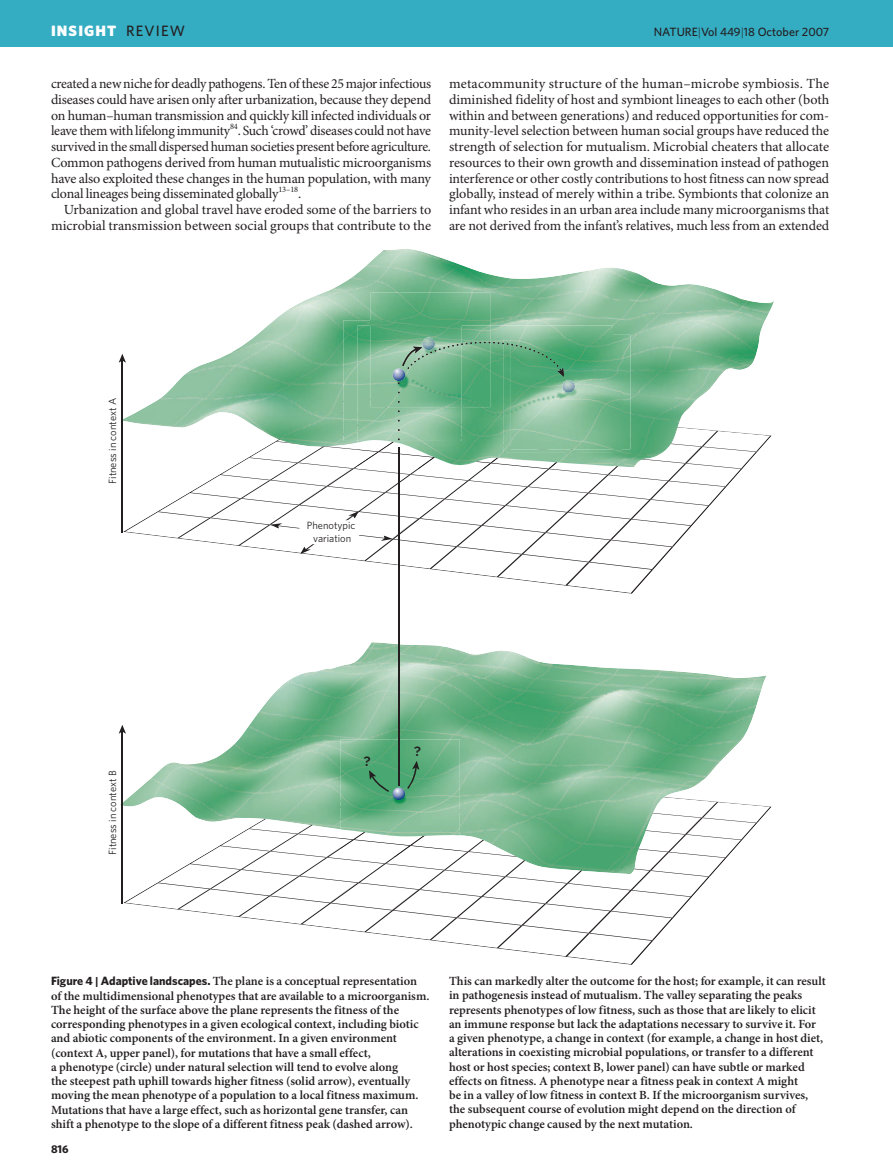
<style>
.page{position:relative;width:893px;height:1174px;background:#fff}
.page>*{position:absolute;margin:0;border:0;box-sizing:border-box;transform-origin:0 0}
.t1{font:900 15px "Whitney";letter-spacing:.075em;color:#fff}
.t2{font:13.95px/15.8px "Minion Pro";letter-spacing:-.005em;color:#231f20;text-align:justify}
.t3{font:600 13.5px "Whitney";color:#231f20}
.t4{font:600 12.45px/14.2px "Minion Pro";color:#231f20}
.t5{font:500 12px "Whitney";color:#231f20}
.t6{font:700 11.25px "Whitney";color:#231f20}
.t7{font:10.5px/12.6px "Whitney";color:#231f20;text-align:center}
.s1{font-weight:500;color:#231f20}
.s2{font-weight:300}
.s3{font-family:"Whitney";font-weight:700;font-size:12px}
.s4{font-family:"Whitney";font-weight:700;font-size:11.25px}
</style>
<div class="page">
<img style="left:292px;top:249px;width:106px;height:88px">
<img style="left:398px;top:249px;width:376px;height:69px">
<img style="left:255px;top:307px;width:37px;height:30px">
<img style="left:490px;top:307px;width:276px;height:30px">
<img style="left:232px;top:642px;width:158px;height:118px">
<img style="left:390px;top:643px;width:377px;height:117px">
<img style="left:120px;top:735px;width:112px;height:97px">
<img style="left:460px;top:750px;width:245px;height:10px">
<img style="left:343px;top:320px;width:28px;height:17px">
<img style="left:340px;top:739px;width:120px;height:21px">
<img style="left:371px;top:293px;width:119px;height:32px">
<img style="left:371px;top:320px;width:91px;height:5px">
<img style="left:613px;top:335px;width:17px;height:2px">
<hr style="left:398px;top:447px;width:2px;height:338px;background:#231f20">
<img style="left:462px;top:325px;width:151px;height:12px">
<img style="left:358px;top:325px;width:104px;height:12px">
<img style="left:511px;top:335px;width:102px;height:2px">
<hr style="left:122px;top:731px;width:1px;height:172px;background:#231f20">
<svg style="left:119px;top:725px;width:7px;height:8px"></svg>
<svg style="left:123px;top:760px;width:649px;height:205px"></svg>
<svg style="left:119px;top:337px;width:653px;height:257px"></svg>
<div style="left:0;top:0;width:893px;height:47px;background:#34acc2"></div>
<p class="t1" style="left:51px;top:25px;width:135px">INSIGHT <span class="s1">REVIEW</span></p>
<p class="t5" style="left:654px;top:27px;width:177px">NATURE<span class="s2">|</span>Vol 449<span class="s2">|</span>18 October 2007</p>
<p class="t2" style="left:51px;top:77px;width:382px">created a new niche for deadly pathogens. Ten of these 25 major infectious diseases could have arisen only after urbanization, because they depend on human–human transmission and quickly kill infected individuals or leave them with lifelong immunity<sup>84</sup>. Such ‘crowd’ diseases could not have survived in the small dispersed human societies present before agriculture.<br>Common pathogens derived from human mutualistic microorganisms have also exploited these changes in the human population, with many clonal lineages being disseminated globally<sup>13–18</sup>.</p>
<p class="t2" style="left:51px;top:203px;width:382px;text-align:right">Urbanization and global travel have eroded some of the barriers to microbial transmission between social groups that contribute to the</p>
<p class="t2" style="left:449px;top:77px;width:382px">metacommunity structure of the human–microbe symbiosis. The diminished fidelity of host and symbiont lineages to each other (both within and between generations) and reduced opportunities for com&shy;munity-level selection between human social groups have reduced the strength of selection for mutualism. Microbial cheaters that allocate resources to their own growth and dissemination instead of pathogen interference or other costly contributions to host fitness can now spread globally, instead of merely within a tribe. Symbionts that colonize an infant who resides in an urban area include many microorganisms that are not derived from the infant’s relatives, much less from an extended</p>
<p class="t7" style="left:107px;top:484px;width:87px;rotate:-90deg">Fitness in context A</p>
<p class="t7" style="left:307px;top:520px;width:50px">Phenotypic variation</p>
<p class="t7" style="left:107px;top:854px;width:86px;rotate:-90deg">Fitness in context B</p>
<p class="t3" style="left:364px;top:756px;width:8px">?</p>
<p class="t3" style="left:414px;top:746px;width:8px">?</p>
<p class="t4" style="left:51px;top:975px;width:380px"><span class="s3">Figure 4</span> <span class="s4">|</span> <span class="s3">Adaptive landscapes.</span> The plane is a conceptual representation of the multidimensional phenotypes that are available to a microorganism.<br>The height of the surface above the plane represents the fitness of the corresponding phenotypes in a given ecological context, including biotic and abiotic components of the environment. In a given environment (context A, upper panel), for mutations that have a small effect,<br>a phenotype (circle) under natural selection will tend to evolve along<br>the steepest path uphill towards higher fitness (solid arrow), eventually moving the mean phenotype of a population to a local fitness maximum.<br>Mutations that have a large effect, such as horizontal gene transfer, can shift a phenotype to the slope of a different fitness peak (dashed arrow).</p>
<p class="t4" style="left:449px;top:975px;width:378px">This can markedly alter the outcome for the host; for example, it can result in pathogenesis instead of mutualism. The valley separating the peaks represents phenotypes of low fitness, such as those that are likely to elicit an immune response but lack the adaptations necessary to survive it. For<br>a given phenotype, a change in context (for example, a change in host diet, alterations in coexisting microbial populations, or transfer to a different host or host species; context B, lower panel) can have subtle or marked effects on fitness. A phenotype near a fitness peak in context A might<br>be in a valley of low fitness in context B. If the microorganism survives, the subsequent course of evolution might depend on the direction of phenotypic change caused by the next mutation.</p>
<p class="t6" style="left:51px;top:1144px;width:19px">816</p>
</div>
